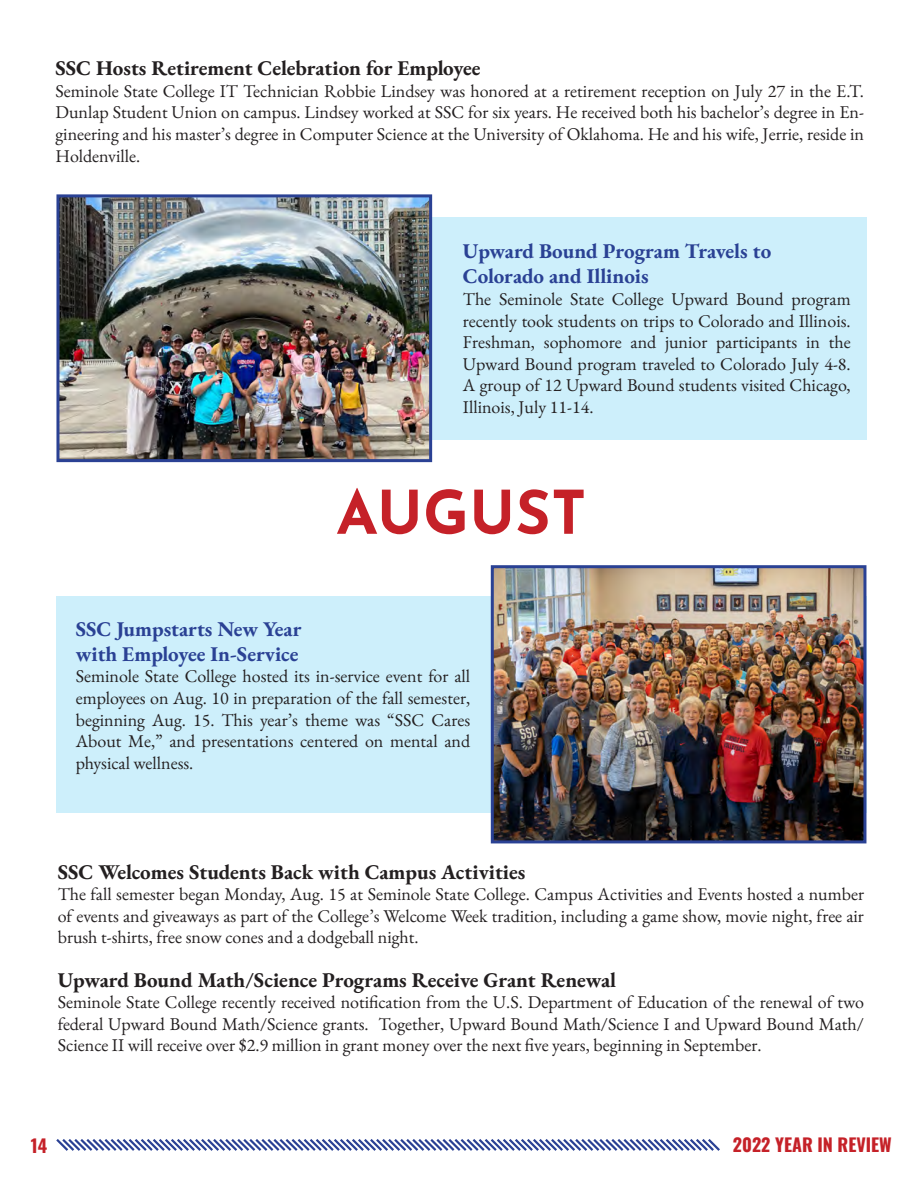
<style>
.page{position:relative;width:918px;height:1188px;background:#fff}
.page>*{position:absolute;margin:0;border:0;box-sizing:border-box;transform-origin:0 0}
.t1{font:100 60px "Josefin Sans";letter-spacing:.01em;color:#c52128}
.Year_in_Review_Body{font:700 21px "EB Garamond";color:#231f20}
.Year_in_Review_Body-2{font:700 21px "EB Garamond";color:#2a4194}
.Year_in_Review_Body-3{font:18px/21.6px "EB Garamond";color:#231f20;text-align:justify}
.t2{font:700 18px "Oswald";color:#c52128}
</style>
<div class="page">
<div style="left:432px;top:217px;width:434px;height:223px;background:#cdeffb"></div>
<svg style="left:56px;top:1139px;width:664px;height:12px"></svg>
<img style="left:60px;top:198px;width:368px;height:260px">
<div style="left:56px;top:194px;width:376px;height:268px;border:3px solid #2a4194"></div>
<div style="left:56px;top:597px;width:810px;height:216px;background:#cdeffb"></div>
<img style="left:495px;top:569px;width:367px;height:270px">
<div style="left:491px;top:565px;width:375px;height:278px;border:3px solid #2a4194"></div>
<p class="Year_in_Review_Body" style="left:56px;top:54px;width:427px">SSC Hosts Retirement Celebration for Employee</p>
<p class="Year_in_Review_Body-3" style="left:56px;top:80px;width:810px">Seminole State College IT Technician Robbie Lindsey was honored at a retirement reception on July 27 in the E.T.<br>Dunlap Student Union on campus. Lindsey worked at SSC for six years. He received both his bachelor’s degree in En&shy;gineering and his master’s degree in Computer Science at the University of Oklahoma. He and his wife, Jerrie, reside in Holdenville.</p>
<p class="Year_in_Review_Body-2" style="left:463px;top:237px;width:310px">Upward Bound Program Travels to</p>
<p class="Year_in_Review_Body-2" style="left:463px;top:263px;width:187px">Colorado and Illinois</p>
<p class="Year_in_Review_Body-3" style="left:463px;top:288px;width:389px">The Seminole State College Upward Bound program recently took students on trips to Colorado and Illinois.<br>Freshman, sophomore and junior participants in the Upward Bound program traveled to Colorado July 4-8.<br>A group of 12 Upward Bound students visited Chicago, Illinois, July 11-14.</p>
<p class="t1" style="left:336px;top:468px;width:252px">AUGUST</p>
<p class="Year_in_Review_Body-2" style="left:76px;top:615px;width:227px">SSC Jumpstarts New Year</p>
<p class="Year_in_Review_Body-2" style="left:76px;top:640px;width:224px">with Employee In-Service</p>
<p class="Year_in_Review_Body-3" style="left:76px;top:666px;width:396px">Seminole State College hosted its in-service event for all employees on Aug. 10 in preparation of the fall semester, beginning Aug. 15. This year’s theme was “SSC Cares About Me,” and presentations centered on mental and physical wellness.</p>
<p class="Year_in_Review_Body" style="left:58px;top:858px;width:469px">SSC Welcomes Students Back with Campus Activities</p>
<p class="Year_in_Review_Body-3" style="left:58px;top:883px;width:808px">The fall semester began Monday, Aug. 15 at Seminole State College. Campus Activities and Events hosted a number of events and giveaways as part of the College’s Welcome Week tradition, including a game show, movie night, free air brush t-shirts, free snow cones and a dodgeball night.</p>
<p class="Year_in_Review_Body" style="left:58px;top:966px;width:560px">Upward Bound Math/Science Programs Receive Grant Renewal</p>
<p class="Year_in_Review_Body-3" style="left:58px;top:991px;width:808px">Seminole State College recently received notification from the U.S. Department of Education of the renewal of two federal Upward Bound Math/Science grants. Together, Upward Bound Math/Science I and Upward Bound Math/ Science II will receive over $2.9 million in grant money over the next five years, beginning in September.</p>
<p class="t2" style="left:31px;top:1136px;width:18px">14</p>
<p class="t2" style="left:733px;top:1135px;width:160px">2022 YEAR IN REVIEW</p>
</div>
